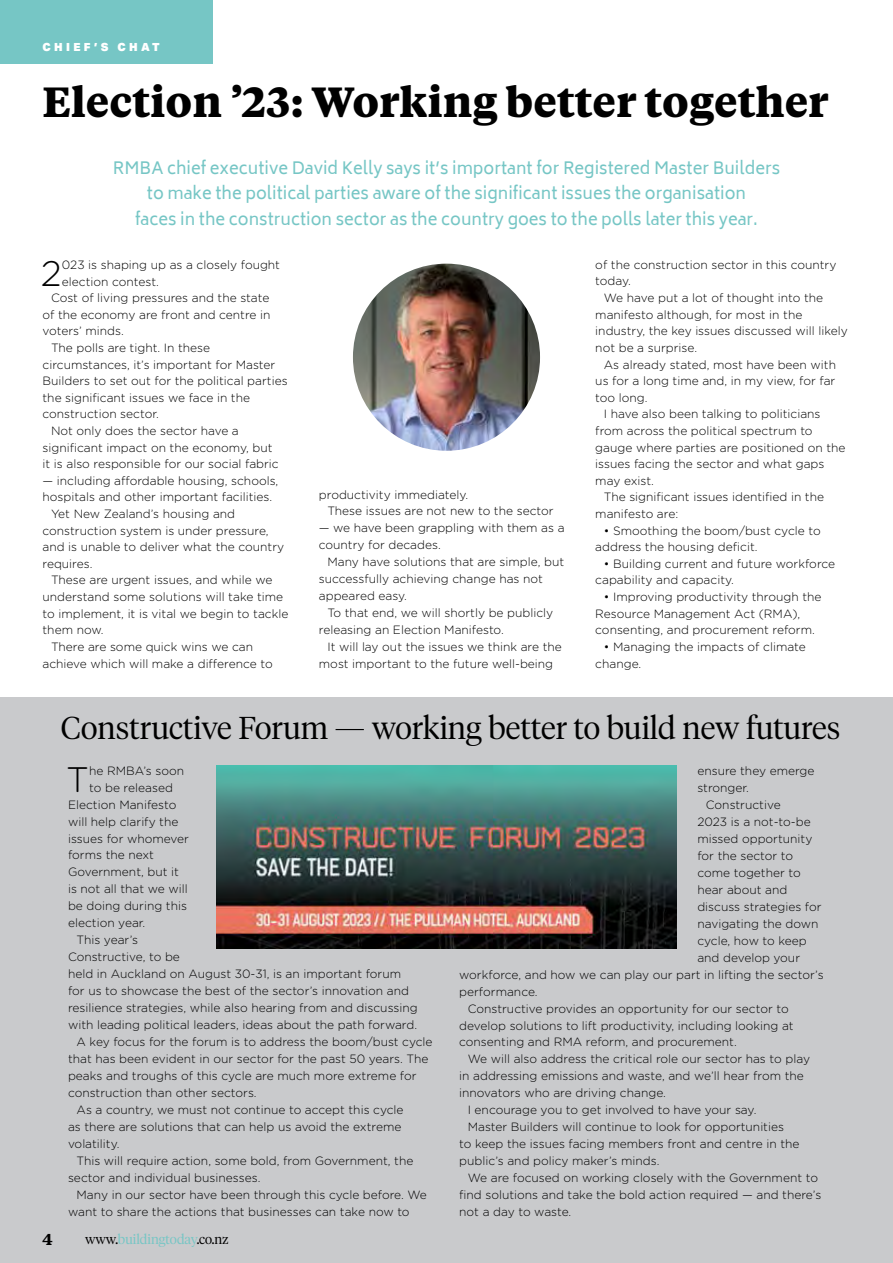
<style>
.page{position:relative;width:893px;height:1263px;background:#fff}
.page>*{position:absolute;margin:0;border:0;box-sizing:border-box;transform-origin:0 0}
.t1{font:700 42px "Tiempos Text";color:#000}
.t2{font:300 35.4px "Gotham Rounded";color:#000}
.t3{font:300 31.5px "Tiempos Headline";color:#000}
.t4{font:16.5px/25.5px "Biryani";color:#76c6c5;text-align:center}
.t5{font:700 15.75px "Tiempos Text";color:#000}
.t6{font:300 13.5px "Tiempos Headline";color:#76c6c5}
.t7{font:300 12px/16.6px "Gotham Rounded";color:#000}
.t8{font:900 11.25px "Aktiv Grotesk";letter-spacing:.3em;color:#fff}
.s1{color:#000}
</style>
<div class="page">
<div style="left:0;top:697px;width:893px;height:566px;background:#c9cacc"></div>
<div style="left:0;top:0;width:213px;height:64px;background:#76c6c5"></div>
<img style="left:353px;top:264px;width:187px;height:187px;border-radius:94px">
<img style="left:217px;top:765px;width:459px;height:183px">
<p class="t8" style="left:43px;top:40px;width:119px">CHIEF’S CHAT</p>
<h1 class="t1" style="left:43px;top:72px;width:788px">Election ’23: Working better together</h1>
<p class="t4" style="left:113px;top:155px;width:669px">RMBA chief executive David Kelly says it’s important for Registered Master Builders to make the political parties aware of the significant issues the organisation<br>faces in the construction sector as the country goes to the polls later this year.</p>
<h2 class="t2" style="left:41px;top:249px;width:22px">2</h2>
<p class="t7" style="left:62px;top:256px;width:220px">023 is shaping up as a closely fought</p>
<p class="t7" style="left:595px;top:256px;width:243px">of the construction sector in this country today.</p>
<p class="t7" style="left:595px;top:289px;width:254px;text-indent:9px">We have put a lot of thought into the manifesto although, for most in the industry, the key issues discussed will likely not be a surprise.</p>
<p class="t7" style="left:595px;top:355px;width:242px;text-align:justify;text-indent:9px">As already stated, most have been with us for a long time and, in my view, for far too long.</p>
<p class="t7" style="left:604px;top:405px;width:218px">I have also been talking to politicians</p>
<p class="t7" style="left:595px;top:422px;width:219px">from across the political spectrum to</p>
<p class="t7" style="left:595px;top:438px;width:252px">gauge where parties are positioned on the</p>
<p class="t7" style="left:595px;top:455px;width:231px">issues facing the sector and what gaps</p>
<p class="t7" style="left:595px;top:472px;width:60px">may exist.</p>
<p class="t7" style="left:604px;top:488px;width:222px">The significant issues identified in the</p>
<p class="t7" style="left:595px;top:505px;width:84px">manifesto are:</p>
<p class="t7" style="left:595px;top:521px;width:227px;text-indent:9px">• Smoothing the boom/bust cycle to address the housing deficit.</p>
<p class="t7" style="left:595px;top:555px;width:241px;text-indent:9px">• Building current and future workforce capability and capacity.</p>
<p class="t7" style="left:595px;top:588px;width:228px;text-indent:9px">• Improving productivity through the<br>Resource Management Act (RMA), consenting, and procurement reform.</p>
<p class="t7" style="left:595px;top:638px;width:212px;text-indent:9px">• Managing the impacts of climate change.</p>
<p class="t7" style="left:62px;top:272px;width:99px">election contest.</p>
<p class="t7" style="left:51px;top:289px;width:220px">Cost of living pressures and the state</p>
<p class="t7" style="left:43px;top:306px;width:229px">of the economy are front and centre in</p>
<p class="t7" style="left:43px;top:322px;width:83px">voters’ minds.</p>
<p class="t7" style="left:51px;top:339px;width:161px">The polls are tight. In these</p>
<p class="t7" style="left:43px;top:355px;width:234px">circumstances, it’s important for Master</p>
<p class="t7" style="left:43px;top:372px;width:247px">Builders to set out for the political parties</p>
<p class="t7" style="left:43px;top:389px;width:209px">the significant issues we face in the</p>
<p class="t7" style="left:43px;top:405px;width:118px">construction sector.</p>
<p class="t7" style="left:51px;top:422px;width:189px">Not only does the sector have a</p>
<p class="t7" style="left:43px;top:438px;width:232px">significant impact on the economy, but</p>
<p class="t7" style="left:43px;top:455px;width:238px">it is also responsible for our social fabric</p>
<p class="t7" style="left:43px;top:472px;width:237px">— including affordable housing, schools,</p>
<p class="t7" style="left:43px;top:488px;width:231px">hospitals and other important facilities.</p>
<p class="t7" style="left:51px;top:505px;width:186px">Yet New Zealand’s housing and</p>
<p class="t7" style="left:43px;top:521px;width:228px">construction system is under pressure,</p>
<p class="t7" style="left:43px;top:538px;width:243px">and is unable to deliver what the country</p>
<p class="t7" style="left:43px;top:555px;width:52px">requires.</p>
<p class="t7" style="left:51px;top:571px;width:223px">These are urgent issues, and while we</p>
<p class="t7" style="left:43px;top:588px;width:242px">understand some solutions will take time</p>
<p class="t7" style="left:43px;top:605px;width:247px">to implement, it is vital we begin to tackle</p>
<p class="t7" style="left:43px;top:621px;width:63px">them now.</p>
<p class="t7" style="left:51px;top:638px;width:204px">There are some quick wins we can</p>
<p class="t7" style="left:43px;top:654px;width:232px">achieve which will make a difference to</p>
<p class="t7" style="left:327px;top:485px;width:228px;text-indent:-9px">productivity immediately.<br>These issues are not new to the sector</p>
<p class="t7" style="left:319px;top:519px;width:247px">— we have been grappling with them as a country for decades.</p>
<p class="t7" style="left:319px;top:553px;width:247px;text-indent:9px">Many have solutions that are simple, but successfully achieving change has not appeared easy.</p>
<p class="t7" style="left:319px;top:603px;width:236px;text-indent:9px">To that end, we will shortly be publicly releasing an Election Manifesto.</p>
<p class="t7" style="left:319px;top:637px;width:244px;text-indent:9px">It will lay out the issues we think are the most important to the future well-being</p>
<h3 class="t3" style="left:61px;top:706px;width:781px">Constructive Forum — working better to build new futures</h3>
<h2 class="t2" style="left:66px;top:755px;width:24px">T</h2>
<p class="t7" style="left:89px;top:762px;width:96px">he RMBA’s soon</p>
<p class="t7" style="left:697px;top:762px;width:119px">ensure they emerge</p>
<p class="t7" style="left:697px;top:779px;width:53px">stronger.</p>
<p class="t7" style="left:706px;top:796px;width:76px">Constructive</p>
<p class="t7" style="left:697px;top:813px;width:115px">2023 is a not-to-be</p>
<p class="t7" style="left:697px;top:830px;width:117px">missed opportunity</p>
<p class="t7" style="left:697px;top:847px;width:97px">for the sector to</p>
<p class="t7" style="left:697px;top:864px;width:105px">come together to</p>
<p class="t7" style="left:697px;top:881px;width:92px">hear about and</p>
<p class="t7" style="left:697px;top:897px;width:126px">discuss strategies for</p>
<p class="t7" style="left:697px;top:914px;width:123px">navigating the down</p>
<p class="t7" style="left:697px;top:931px;width:111px">cycle, how to keep</p>
<p class="t7" style="left:697px;top:948px;width:104px">and develop your</p>
<p class="t7" style="left:459px;top:965px;width:366px">workforce, and how we can play our part in lifting the sector’s</p>
<p class="t7" style="left:459px;top:982px;width:80px">performance.</p>
<p class="t7" style="left:468px;top:999px;width:323px">Constructive provides an opportunity for our sector to</p>
<p class="t7" style="left:459px;top:1016px;width:336px">develop solutions to lift productivity, including looking at</p>
<p class="t7" style="left:459px;top:1033px;width:279px">consenting and RMA reform, and procurement.</p>
<p class="t7" style="left:468px;top:1050px;width:344px">We will also address the critical role our sector has to play</p>
<p class="t7" style="left:459px;top:1067px;width:346px">in addressing emissions and waste, and we’ll hear from the</p>
<p class="t7" style="left:459px;top:1084px;width:208px">innovators who are driving change.</p>
<p class="t7" style="left:468px;top:1101px;width:290px">I encourage you to get involved to have your say.</p>
<p class="t7" style="left:468px;top:1118px;width:318px">Master Builders will continue to look for opportunities</p>
<p class="t7" style="left:459px;top:1135px;width:342px">to keep the issues facing members front and centre in the</p>
<p class="t7" style="left:459px;top:1152px;width:202px">public’s and policy maker’s minds.</p>
<p class="t7" style="left:468px;top:1169px;width:352px">We are focused on working closely with the Government to</p>
<p class="t7" style="left:459px;top:1186px;width:364px">find solutions and take the bold action required — and there’s</p>
<p class="t7" style="left:459px;top:1203px;width:114px">not a day to waste.</p>
<p class="t7" style="left:89px;top:778px;width:85px">to be released</p>
<p class="t7" style="left:68px;top:795px;width:110px">Election Manifesto</p>
<p class="t7" style="left:68px;top:812px;width:112px">will help clarify the</p>
<p class="t7" style="left:68px;top:829px;width:122px">issues for whomever</p>
<p class="t7" style="left:68px;top:846px;width:88px">forms the next</p>
<p class="t7" style="left:68px;top:863px;width:112px">Government, but it</p>
<p class="t7" style="left:68px;top:880px;width:121px">is not all that we will</p>
<p class="t7" style="left:68px;top:897px;width:121px">be doing during this</p>
<p class="t7" style="left:68px;top:914px;width:79px">election year.</p>
<p class="t7" style="left:77px;top:931px;width:63px">This year’s</p>
<p class="t7" style="left:68px;top:948px;width:113px">Constructive, to be</p>
<p class="t7" style="left:68px;top:965px;width:335px">held in Auckland on August 30-31, is an important forum</p>
<p class="t7" style="left:68px;top:982px;width:342px">for us to showcase the best of the sector’s innovation and</p>
<p class="t7" style="left:68px;top:999px;width:351px">resilience strategies, while also hearing from and discussing</p>
<p class="t7" style="left:68px;top:1016px;width:351px">with leading political leaders, ideas about the path forward.</p>
<p class="t7" style="left:77px;top:1033px;width:358px">A key focus for the forum is to address the boom/bust cycle</p>
<p class="t7" style="left:68px;top:1050px;width:362px">that has been evident in our sector for the past 50 years. The</p>
<p class="t7" style="left:68px;top:1067px;width:350px">peaks and troughs of this cycle are much more extreme for</p>
<p class="t7" style="left:68px;top:1084px;width:190px">construction than other sectors.</p>
<p class="t7" style="left:77px;top:1101px;width:328px">As a country, we must not continue to accept this cycle</p>
<p class="t7" style="left:68px;top:1118px;width:335px">as there are solutions that can help us avoid the extreme</p>
<p class="t7" style="left:68px;top:1135px;width:53px">volatility.</p>
<p class="t7" style="left:77px;top:1152px;width:338px">This will require action, some bold, from Government, the</p>
<p class="t7" style="left:68px;top:1169px;width:194px">sector and individual businesses.</p>
<p class="t7" style="left:77px;top:1186px;width:352px">Many in our sector have been through this cycle before. We</p>
<p class="t7" style="left:68px;top:1203px;width:343px">want to share the actions that businesses can take now to</p>
<h3 class="t5" style="left:43px;top:1228px;width:12px">4</h3>
<p class="t6" style="left:85px;top:1230px;width:145px"><span class="s1">www.</span>buildingtoday<span class="s1">.co.nz</span></p>
</div>
